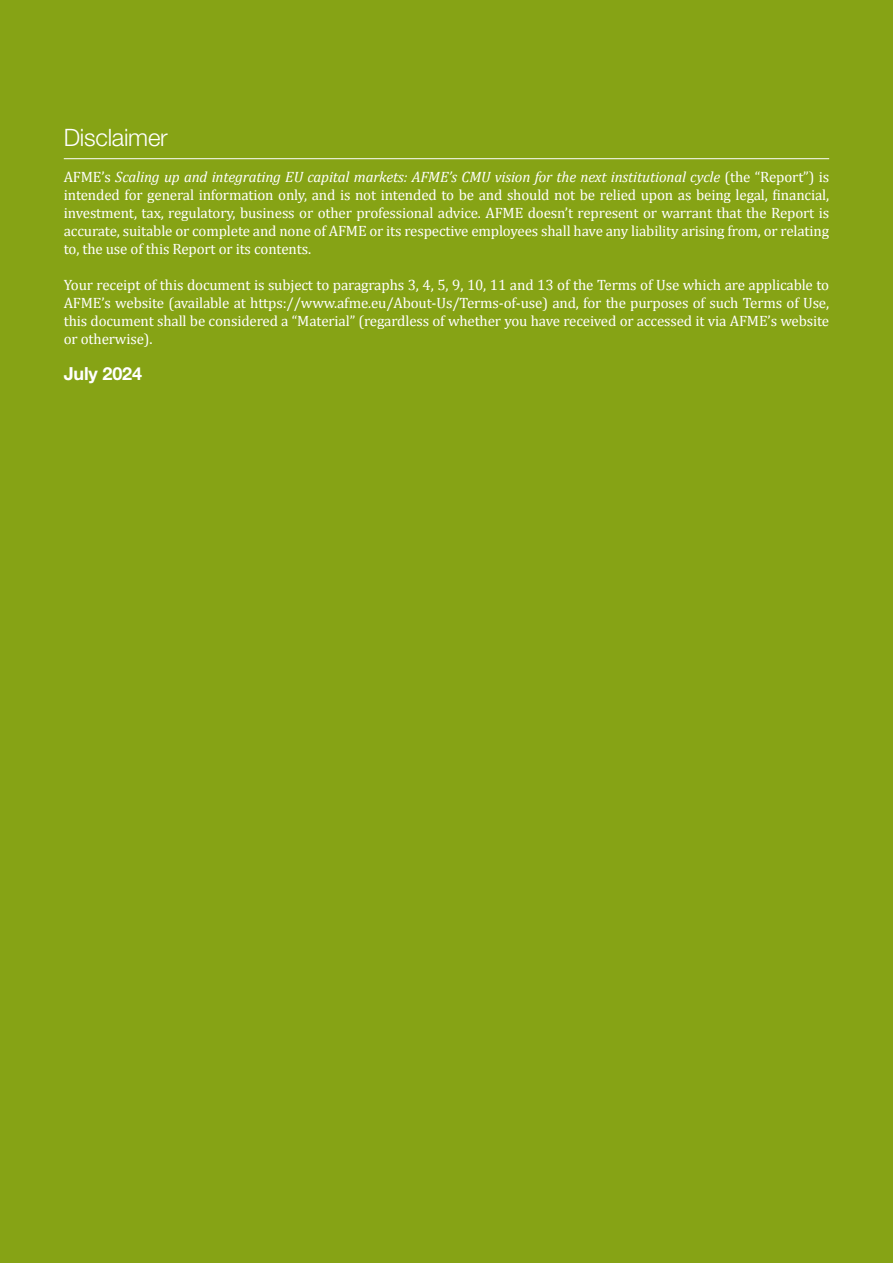
<style>
.page{position:relative;width:893px;height:1263px;background:#86a315}
.page>*{position:absolute;margin:0;border:0;box-sizing:border-box;transform-origin:0 0}
.t1{font:300 24px "Helvetica Neue LT Pro";letter-spacing:-.01em;color:#fff}
.t2{font:700 18px "Helvetica Neue LT Pro";letter-spacing:-.01em;color:#fff}
.t3{font:15px/18px "Cambria";letter-spacing:-.01em;color:#fff;text-align:justify}
.s1{font-style:italic}
</style>
<div class="page">
<hr style="left:64px;top:158px;width:765px;height:1px;background:#fff">
<h1 class="t1" style="left:64px;top:122px;width:106px">Disclaimer</h1>
<p class="t3" style="left:64px;top:167px;width:767px">AFME’s <span class="s1">Scaling up and integrating EU capital markets: AFME’s CMU vision for the next institutional cycle</span> (the “Report”) is intended for general information only, and is not intended to be and should not be relied upon as being legal, financial, investment, tax, regulatory, business or other professional advice. AFME doesn’t represent or warrant that the Report is accurate, suitable or complete and none of AFME or its respective employees shall have any liability arising from, or relating to, the use of this Report or its contents.</p>
<p class="t3" style="left:64px;top:275px;width:767px">Your receipt of this document is subject to paragraphs 3, 4, 5, 9, 10, 11 and 13 of the Terms of Use which are applicable to AFME’s website (available at https://www.afme.eu/About-Us/Terms-of-use) and, for the purposes of such Terms of Use, this document shall be considered a “Material” (regardless of whether you have received or accessed it via AFME’s website or otherwise).</p>
<p class="t2" style="left:64px;top:362px;width:80px">July 2024</p>
</div>
